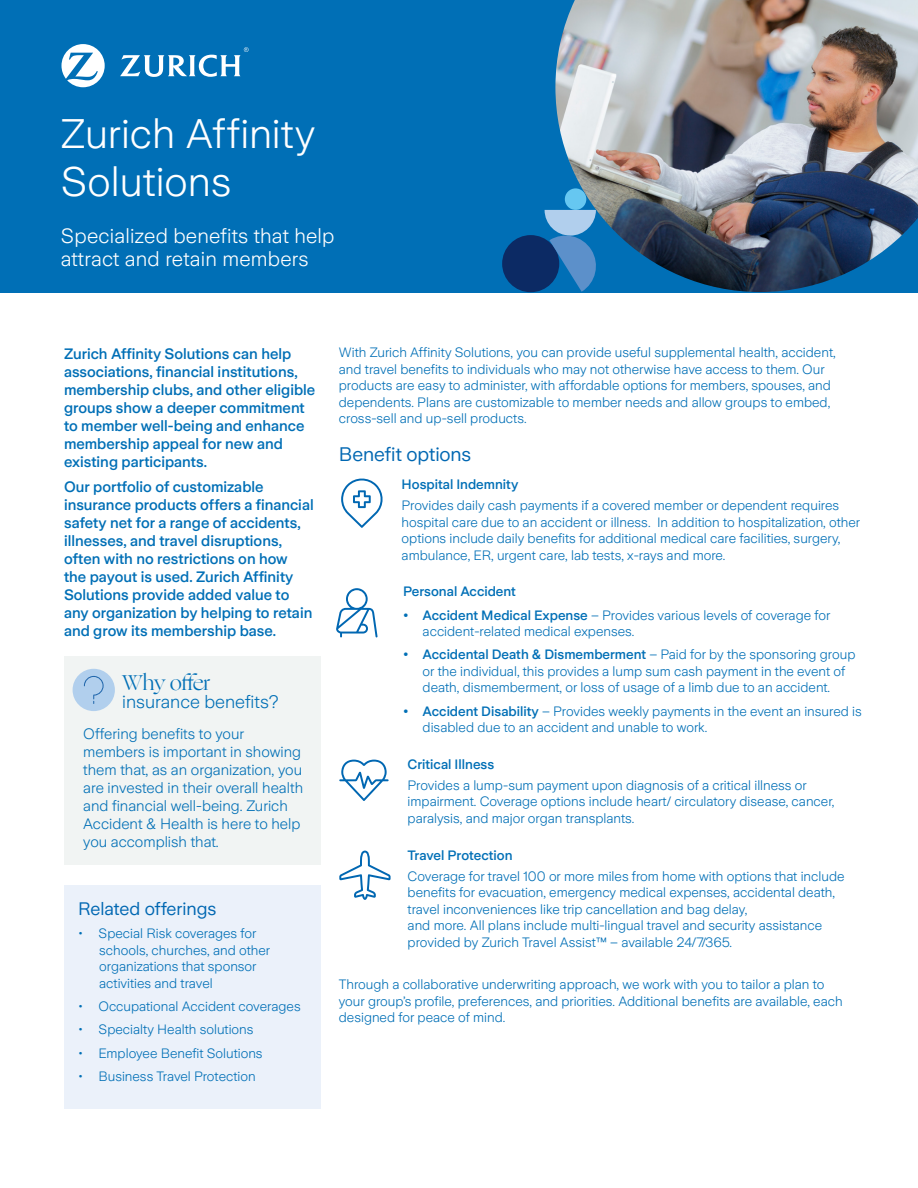
<style>
.page{position:relative;width:918px;height:1188px;background:#fff}
.page>*{position:absolute;margin:0;border:0;box-sizing:border-box;transform-origin:0 0}
.t1{font:300 41.1px/48.3px "Zurich Sans";color:#fff}
.t2{font:21px "Ogg";letter-spacing:-.02em;color:#006fb6}
.t3{font:300 20.55px/23px "Zurich Sans";letter-spacing:.01em;color:#fff}
.t4{font:19.5px "Zurich Sans";letter-spacing:-.005em;color:#0067b2}
.t5{font:300 18px "Zurich Sans";color:#006fb6}
.t6{font:18px "Zurich Sans";color:#0067b2}
.t7{font:500 15px/18px "Zurich Sans";color:#006fb6}
.t8{font:300 15px/18px "Zurich Sans";color:#006fb6}
.t9{font:300 13.5px/16.5px "Zurich Sans";color:#006fb6}
.t10{font:500 13.5px "Zurich Sans";color:#006fb6}
.s1{font-weight:500}
</style>
<div class="page">
<div style="left:0;top:0;width:918px;height:292px;background:#006fb6"></div>
<div style="left:502px;top:235px;width:57px;height:57px;background:#0c2a64;border-radius:50%"></div>
<svg style="left:545px;top:210px;width:10px;height:78px"></svg>
<div style="left:65px;top:656px;width:256px;height:209px;background:#f1f4f3"></div>
<img style="left:555px;top:0;width:363px;height:292px">
<div style="left:65px;top:886px;width:256px;height:223px;background:#ebf1fa"></div>
<div style="left:73px;top:669px;width:42px;height:42px;background:#b1cfed;border-radius:50%"></div>
<svg style="left:84px;top:676px;width:20px;height:28px"></svg>
<svg style="left:61px;top:44px;width:44px;height:43px"></svg>
<svg style="left:120px;top:47px;width:129px;height:30px"></svg>
<svg style="left:341px;top:478px;width:42px;height:50px"></svg>
<svg style="left:336px;top:588px;width:42px;height:49px"></svg>
<svg style="left:339px;top:760px;width:50px;height:41px"></svg>
<svg style="left:339px;top:851px;width:52px;height:49px"></svg>
<h1 class="t1" style="left:61px;top:110px;width:256px">Zurich Affinity<br>Solutions</h1>
<h3 class="t3" style="left:61px;top:224px;width:275px">Specialized benefits that help attract and retain members</h3>
<p class="t7" style="left:64px;top:345px;width:253px">Zurich Affinity Solutions can help associations, financial institutions, membership clubs, and other eligible groups show a deeper commitment to member well-being and enhance membership appeal for new and existing participants.</p>
<p class="t7" style="left:64px;top:478px;width:251px">Our portfolio of customizable insurance products offers a financial safety net for a range of accidents, illnesses, and travel disruptions, often with no restrictions on how the payout is used. Zurich Affinity Solutions provide added value to any organization by helping to retain and grow its membership base.</p>
<h2 class="t2" style="left:122px;top:669px;width:90px">Why offer</h2>
<h3 class="t5" style="left:122px;top:692px;width:158px">insurance benefits?</h3>
<p class="t8" style="left:83px;top:725px;width:221px">Offering benefits to your members is important in showing them that, as an organization, you are invested in their overall health and financial well-being. Zurich<br>Accident &amp; Health is here to help you accomplish that.</p>
<h3 class="t6" style="left:78px;top:899px;width:140px">Related offerings</h3>
<p class="t9" style="left:99px;top:926px;width:172px;text-indent:-21px">• Special Risk coverages for schools, churches, and other organizations that sponsor activities and travel</p>
<p class="t9" style="left:78px;top:998px;width:224px">• Occupational Accident coverages</p>
<p class="t9" style="left:78px;top:1022px;width:177px">• Specialty Health solutions</p>
<p class="t9" style="left:78px;top:1045px;width:186px">• Employee Benefit Solutions</p>
<p class="t9" style="left:78px;top:1068px;width:179px">• Business Travel Protection</p>
<p class="t9" style="left:339px;top:344px;width:498px">With Zurich Affinity Solutions, you can provide useful supplemental health, accident, and travel benefits to individuals who may not otherwise have access to them. Our products are easy to administer, with affordable options for members, spouses, and dependents. Plans are customizable to member needs and allow groups to embed, cross-sell and up-sell products.</p>
<h3 class="t4" style="left:339px;top:444px;width:134px">Benefit options</h3>
<p class="t10" style="left:402px;top:477px;width:118px">Hospital Indemnity</p>
<p class="t9" style="left:402px;top:497px;width:460px">Provides daily cash payments if a covered member or dependent requires hospital care due to an accident or illness. In addition to hospitalization, other options include daily benefits for additional medical care facilities, surgery, ambulance, ER, urgent care, lab tests, x-rays and more.</p>
<p class="t10" style="left:403px;top:584px;width:114px">Personal Accident</p>
<p class="t9" style="left:423px;top:607px;width:409px;text-indent:-19px"><span class="s1">• Accident Medical Expense</span> – Provides various levels of coverage for accident-related medical expenses.</p>
<p class="t9" style="left:423px;top:647px;width:434px;text-indent:-19px"><span class="s1">• Accidental Death &amp; Dismemberment</span> – Paid for by the sponsoring group or the individual, this provides a lump sum cash payment in the event of death, dismemberment, or loss of usage of a limb due to an accident.</p>
<p class="t9" style="left:423px;top:703px;width:441px;text-indent:-19px"><span class="s1">• Accident Disability</span> – Provides weekly payments in the event an insured is disabled due to an accident and unable to work.</p>
<p class="t10" style="left:408px;top:757px;width:88px">Critical Illness</p>
<p class="t9" style="left:408px;top:777px;width:428px">Provides a lump-sum payment upon diagnosis of a critical illness or impairment. Coverage options include heart/ circulatory disease, cancer, paralysis, and major organ transplants.</p>
<p class="t10" style="left:408px;top:848px;width:106px">Travel Protection</p>
<p class="t9" style="left:408px;top:868px;width:438px">Coverage for travel 100 or more miles from home with options that include benefits for evacuation, emergency medical expenses, accidental death, travel inconveniences like trip cancellation and bag delay,<br>and more. All plans include multi-lingual travel and security assistance provided by Zurich Travel Assist™ – available 24/7/365.</p>
<p class="t9" style="left:339px;top:977px;width:505px">Through a collaborative underwriting approach, we work with you to tailor a plan to your group’s profile, preferences, and priorities. Additional benefits are available, each designed for peace of mind.</p>
</div>
